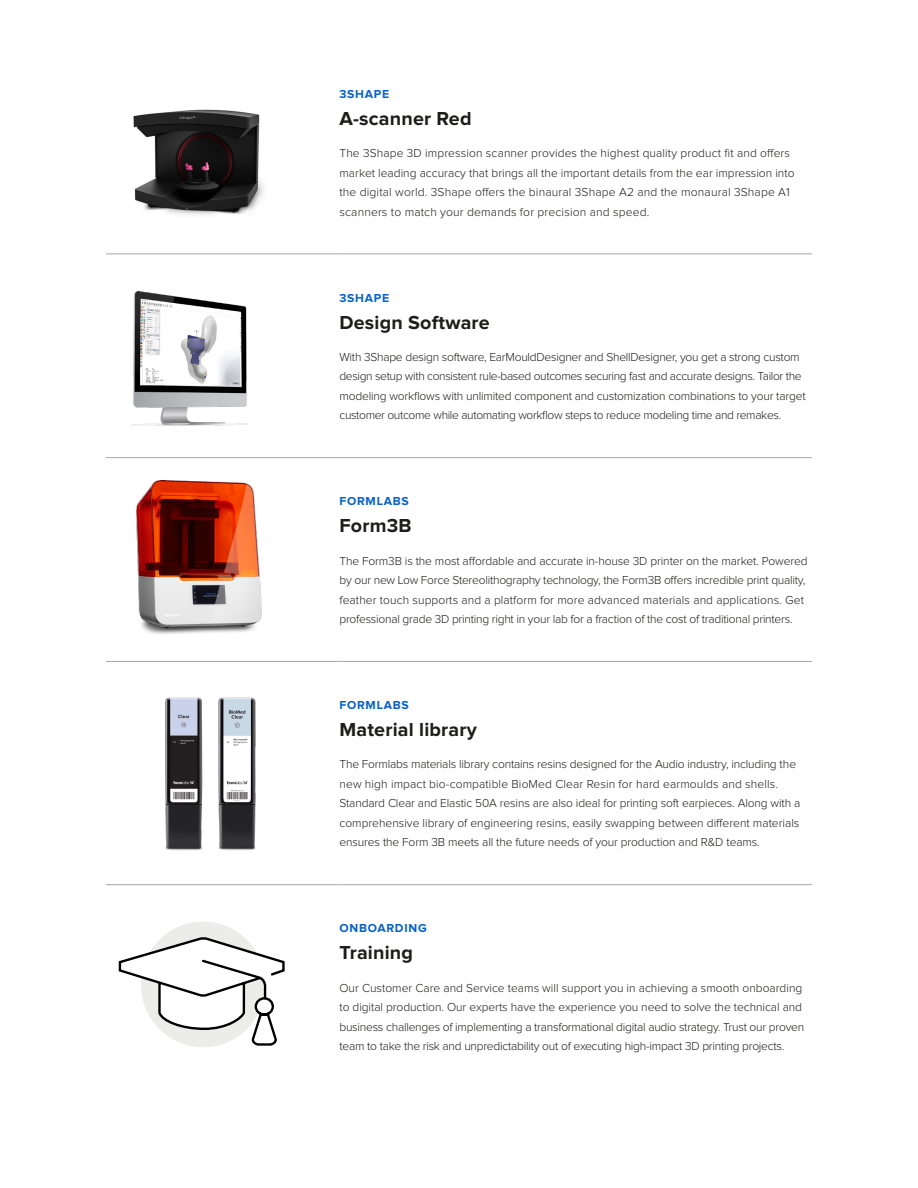
<style>
.page{position:relative;width:918px;height:1188px;background:#fff}
.page>*{position:absolute;margin:0;border:0;box-sizing:border-box;transform-origin:0 0}
.t1{font:700 19.5px "Proxima Nova";letter-spacing:.01em;color:#1d1d1b}
.t2{font:300 12px/19.5px "Proxima Nova";letter-spacing:-.01em;color:#1d1d1b}
.t3{font:300 12px/19.5px "Proxima Nova";letter-spacing:.01em;color:#1d1d1b}
.t4{font:700 12px "Proxima Nova";letter-spacing:.06em;color:#0762c8}
</style>
<div class="page">
<hr style="left:106px;top:254px;width:233px;height:1px;background:#a4a6a8">
<hr style="left:339px;top:254px;width:473px;height:1px;background:#a4a6a8">
<hr style="left:106px;top:457px;width:233px;height:1px;background:#a4a6a8">
<hr style="left:339px;top:457px;width:473px;height:1px;background:#a4a6a8">
<hr style="left:106px;top:661px;width:233px;height:1px;background:#a4a6a8">
<hr style="left:339px;top:661px;width:473px;height:1px;background:#a4a6a8">
<hr style="left:106px;top:884px;width:233px;height:1px;background:#a4a6a8">
<hr style="left:339px;top:884px;width:473px;height:1px;background:#a4a6a8">
<img style="left:133px;top:109px;width:131px;height:106px">
<img style="left:132px;top:292px;width:116px;height:133px">
<img style="left:136px;top:480px;width:126px;height:154px">
<img style="left:218px;top:697px;width:38px;height:153px">
<img style="left:165px;top:697px;width:38px;height:154px">
<div style="left:141px;top:922px;width:124px;height:125px;background:#ececeb;border-radius:50%"></div>
<svg style="left:118px;top:935px;width:167px;height:112px"></svg>
<p class="t4" style="left:339px;top:88px;width:51px">3SHAPE</p>
<h1 class="t1" style="left:339px;top:109px;width:134px">A-scanner Red</h1>
<p class="t3" style="left:339px;top:144px;width:457px">The 3Shape 3D impression scanner provides the highest quality product fit and offers market leading accuracy that brings all the important details from the ear impression into the digital world. 3Shape offers the binaural 3Shape A2 and the monaural 3Shape A1 scanners to match your demands for precision and speed.</p>
<p class="t4" style="left:339px;top:292px;width:51px">3SHAPE</p>
<h1 class="t1" style="left:339px;top:313px;width:152px">Design Software</h1>
<p class="t2" style="left:339px;top:348px;width:468px">With 3Shape design software, EarMouldDesigner and ShellDesigner, you get a strong custom design setup with consistent rule-based outcomes securing fast and accurate designs. Tailor the modeling workflows with unlimited component and customization combinations to your target customer outcome while automating workflow steps to reduce modeling time and remakes.</p>
<p class="t4" style="left:339px;top:496px;width:71px">FORMLABS</p>
<h1 class="t1" style="left:339px;top:517px;width:74px">Form3B</h1>
<p class="t2" style="left:339px;top:551px;width:470px">The Form3B is the most affordable and accurate in-house 3D printer on the market. Powered by our new Low Force Stereolithography technology, the Form3B offers incredible print quality, feather touch supports and a platform for more advanced materials and applications. Get professional grade 3D printing right in your lab for a fraction of the cost of traditional printers.</p>
<p class="t4" style="left:339px;top:700px;width:71px">FORMLABS</p>
<h1 class="t1" style="left:339px;top:721px;width:139px">Material library</h1>
<p class="t2" style="left:339px;top:755px;width:462px">The Formlabs materials library contains resins designed for the Audio industry, including the new high impact bio-compatible BioMed Clear Resin for hard earmoulds and shells.<br>Standard Clear and Elastic 50A resins are also ideal for printing soft earpieces. Along with a comprehensive library of engineering resins, easily swapping between different materials ensures the Form 3B meets all the future needs of your production and R&amp;D teams.</p>
<p class="t4" style="left:339px;top:923px;width:89px">ONBOARDING</p>
<h1 class="t1" style="left:339px;top:944px;width:75px">Training</h1>
<p class="t2" style="left:339px;top:978px;width:466px">Our Customer Care and Service teams will support you in achieving a smooth onboarding to digital production. Our experts have the experience you need to solve the technical and business challenges of implementing a transformational digital audio strategy. Trust our proven team to take the risk and unpredictability out of executing high-impact 3D printing projects.</p>
</div>
